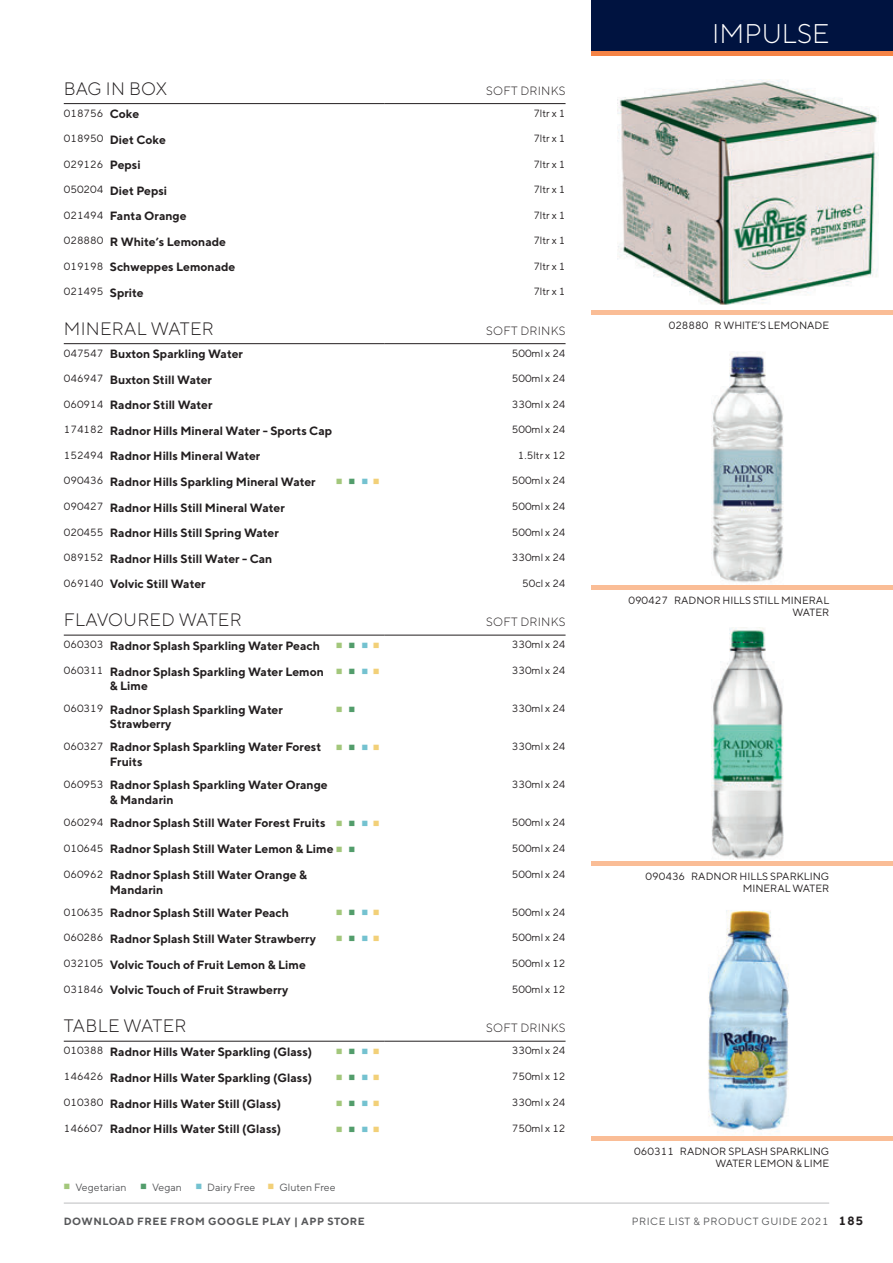
<style>
.page{position:relative;width:893px;height:1263px;background:#fff}
.page>*{position:absolute;margin:0;border:0;box-sizing:border-box;transform-origin:0 0}
.t1{font:300 27px "TT Norms";color:#fff}
.t2{font:300 18px "TT Norms";letter-spacing:.02em;color:#231f20}
.t3{font:18px "Wingdings";color:#a3c77b}
.t4{font:700 12px/14.4px "TT Norms";color:#231f20}
.t5{font:300 12px "TT Norms";letter-spacing:.02em;color:#231f20}
.t6{font:10.5px/12px "TT Norms";color:#231f20;text-align:right}
.t7{font:10.5px "TT Norms";color:#57585a}
.t8{font:700 10.5px "TT Norms";letter-spacing:.05em;color:#57585a}
.t9{font:10.5px "TT Norms";letter-spacing:.05em;color:#57585a}
.s1{font-weight:700;font-size:12px}
.s2{font-weight:400;font-size:10.5px}
.s3{color:#a3c77b}
.s4{color:#529d6b}
.s5{color:#74c2d0}
.s6{color:#f2d078}
.s7{font-weight:700;font-size:12px;color:#231f20}
</style>
<div class="page">
<img style="left:618px;top:79px;width:261px;height:226px">
<img style="left:712px;top:352px;width:73px;height:234px">
<img style="left:711px;top:627px;width:73px;height:232px">
<img style="left:708px;top:910px;width:81px;height:224px">
<div style="left:591px;top:0;width:302px;height:51px;background:#001340"></div>
<div style="left:591px;top:310px;width:302px;height:5px;background:#fabd96"></div>
<hr style="left:591px;top:586px;width:302px;height:4px;background:#fabd96">
<hr style="left:591px;top:861px;width:302px;height:4px;background:#fabd96">
<div style="left:591px;top:1136px;width:302px;height:5px;background:#fabd96"></div>
<hr style="left:591px;top:51px;width:302px;height:4px;background:#f58345">
<hr style="left:64px;top:103px;width:321px;height:1px;background:#231f20">
<hr style="left:385px;top:103px;width:181px;height:1px;background:#231f20">
<hr style="left:64px;top:343px;width:321px;height:1px;background:#231f20">
<hr style="left:385px;top:343px;width:181px;height:1px;background:#231f20">
<hr style="left:64px;top:635px;width:321px;height:1px;background:#231f20">
<hr style="left:385px;top:635px;width:181px;height:1px;background:#231f20">
<hr style="left:64px;top:1041px;width:321px;height:1px;background:#231f20">
<hr style="left:385px;top:1041px;width:181px;height:1px;background:#231f20">
<hr style="left:64px;top:1203px;width:765px;height:1px;background:#bcbdc0">
<h2 class="t2" style="left:64px;top:77px;width:105px">BAG IN BOX</h2>
<p class="t5" style="left:486px;top:83px;width:81px">SOFT DRINKS</p>
<p class="t6" style="left:64px;top:107px;width:77px">018756 <span class="s1">Coke</span></p>
<p class="t6" style="left:533px;top:107px;width:34px">7ltr x 1</p>
<p class="t4" style="left:64px;top:132px;width:104px"><span class="s2">018950</span> Diet Coke</p>
<p class="t6" style="left:533px;top:132px;width:34px">7ltr x 1</p>
<p class="t6" style="left:64px;top:158px;width:78px">029126 <span class="s1">Pepsi</span></p>
<p class="t6" style="left:533px;top:158px;width:34px">7ltr x 1</p>
<p class="t4" style="left:64px;top:183px;width:105px"><span class="s2">050204</span> Diet Pepsi</p>
<p class="t6" style="left:533px;top:183px;width:34px">7ltr x 1</p>
<p class="t4" style="left:64px;top:209px;width:124px"><span class="s2">021494</span> Fanta Orange</p>
<p class="t6" style="left:533px;top:209px;width:34px">7ltr x 1</p>
<p class="t4" style="left:64px;top:234px;width:164px"><span class="s2">028880</span> R White’s Lemonade</p>
<p class="t6" style="left:533px;top:234px;width:34px">7ltr x 1</p>
<p class="t4" style="left:64px;top:260px;width:173px"><span class="s2">019198</span> Schweppes Lemonade</p>
<p class="t6" style="left:533px;top:260px;width:34px">7ltr x 1</p>
<p class="t6" style="left:64px;top:285px;width:81px">021495 <span class="s1">Sprite</span></p>
<p class="t6" style="left:533px;top:285px;width:34px">7ltr x 1</p>
<h2 class="t2" style="left:64px;top:317px;width:151px">MINERAL WATER</h2>
<p class="t5" style="left:486px;top:323px;width:81px">SOFT DRINKS</p>
<p class="t4" style="left:64px;top:347px;width:181px"><span class="s2">047547</span> Buxton Sparkling Water</p>
<p class="t6" style="left:512px;top:347px;width:55px">500ml x 24</p>
<p class="t4" style="left:64px;top:372px;width:150px"><span class="s2">046947</span> Buxton Still Water</p>
<p class="t6" style="left:512px;top:372px;width:55px">500ml x 24</p>
<p class="t4" style="left:64px;top:398px;width:150px"><span class="s2">060914</span> Radnor Still Water</p>
<p class="t6" style="left:512px;top:398px;width:55px">330ml x 24</p>
<p class="t4" style="left:64px;top:423px;width:270px"><span class="s2">174182</span> Radnor Hills Mineral Water - Sports Cap</p>
<p class="t6" style="left:512px;top:423px;width:55px">500ml x 24</p>
<p class="t4" style="left:64px;top:449px;width:198px"><span class="s2">152494</span> Radnor Hills Mineral Water</p>
<p class="t6" style="left:518px;top:449px;width:49px">1.5ltr x 12</p>
<p class="t4" style="left:64px;top:474px;width:318px"><span class="s2">090436</span> Radnor Hills Sparkling Mineral Water <span class="s3">▪</span> <span class="s4">▪</span> <span class="s5">▪</span> <span class="s6">▪</span></p>
<p class="t6" style="left:512px;top:474px;width:55px">500ml x 24</p>
<p class="t4" style="left:64px;top:500px;width:222px"><span class="s2">090427</span> Radnor Hills Still Mineral Water</p>
<p class="t6" style="left:512px;top:500px;width:55px">500ml x 24</p>
<p class="t4" style="left:64px;top:525px;width:217px"><span class="s2">020455</span> Radnor Hills Still Spring Water</p>
<p class="t6" style="left:512px;top:526px;width:55px">500ml x 24</p>
<p class="t4" style="left:64px;top:551px;width:210px"><span class="s2">089152</span> Radnor Hills Still Water - Can</p>
<p class="t6" style="left:512px;top:551px;width:55px">330ml x 24</p>
<p class="t4" style="left:64px;top:576px;width:143px"><span class="s2">069140</span> Volvic Still Water</p>
<p class="t6" style="left:522px;top:577px;width:45px">50cl x 24</p>
<h2 class="t2" style="left:64px;top:609px;width:179px">FLAVOURED WATER</h2>
<p class="t5" style="left:486px;top:615px;width:81px">SOFT DRINKS</p>
<p class="t4" style="left:64px;top:638px;width:318px"><span class="s2">060303</span> Radnor Splash Sparkling Water Peach <span class="s3">▪</span> <span class="s4">▪</span> <span class="s5">▪</span> <span class="s6">▪</span></p>
<p class="t6" style="left:512px;top:638px;width:55px">330ml x 24</p>
<p class="t4" style="left:110px;top:664px;width:216px;text-indent:-46px"><span class="s2">060311</span> Radnor Splash Sparkling Water Lemon &amp; Lime</p>
<h2 class="t3" style="left:335px;top:662px;width:47px">▪<span class="s4">▪</span><span class="s5">▪</span><span class="s6">▪</span></h2>
<p class="t6" style="left:512px;top:664px;width:55px">330ml x 24</p>
<p class="t4" style="left:110px;top:702px;width:175px;text-indent:-46px"><span class="s2">060319</span> Radnor Splash Sparkling Water<br>Strawberry</p>
<p class="t6" style="left:512px;top:702px;width:55px">330ml x 24</p>
<p class="t4" style="left:110px;top:740px;width:213px;text-indent:-46px"><span class="s2">060327</span> Radnor Splash Sparkling Water Forest<br>Fruits</p>
<h2 class="t3" style="left:335px;top:738px;width:47px">▪<span class="s4">▪</span><span class="s5">▪</span><span class="s6">▪</span></h2>
<p class="t6" style="left:512px;top:740px;width:55px">330ml x 24</p>
<p class="t4" style="left:110px;top:778px;width:219px;text-indent:-46px"><span class="s2">060953</span> Radnor Splash Sparkling Water Orange &amp; Mandarin</p>
<p class="t6" style="left:512px;top:778px;width:55px">330ml x 24</p>
<p class="t4" style="left:64px;top:816px;width:318px"><span class="s2">060294</span> Radnor Splash Still Water Forest Fruits <span class="s3">▪</span> <span class="s4">▪</span> <span class="s5">▪</span> <span class="s6">▪</span></p>
<p class="t6" style="left:512px;top:816px;width:55px">500ml x 24</p>
<p class="t4" style="left:64px;top:841px;width:294px"><span class="s2">010645</span> Radnor Splash Still Water Lemon &amp; Lime<span class="s3">▪</span> <span class="s4">▪</span></p>
<p class="t6" style="left:512px;top:842px;width:55px">500ml x 24</p>
<p class="t4" style="left:110px;top:867px;width:199px;text-indent:-46px"><span class="s2">060962</span> Radnor Splash Still Water Orange &amp;<br>Mandarin</p>
<p class="t6" style="left:512px;top:868px;width:55px">500ml x 24</p>
<p class="t4" style="left:64px;top:905px;width:227px"><span class="s2">010635</span> Radnor Splash Still Water Peach</p>
<h2 class="t3" style="left:335px;top:903px;width:47px">▪<span class="s4">▪</span><span class="s5">▪</span><span class="s6">▪</span></h2>
<p class="t6" style="left:512px;top:906px;width:55px">500ml x 24</p>
<p class="t4" style="left:64px;top:931px;width:318px"><span class="s2">060286</span> Radnor Splash Still Water Strawberry <span class="s3">▪</span> <span class="s4">▪</span> <span class="s5">▪</span> <span class="s6">▪</span></p>
<p class="t6" style="left:512px;top:931px;width:55px">500ml x 24</p>
<p class="t4" style="left:64px;top:957px;width:244px"><span class="s2">032105</span> Volvic Touch of Fruit Lemon &amp; Lime</p>
<p class="t6" style="left:512px;top:957px;width:55px">500ml x 12</p>
<p class="t4" style="left:64px;top:982px;width:226px"><span class="s2">031846</span> Volvic Touch of Fruit Strawberry</p>
<p class="t6" style="left:512px;top:983px;width:55px">500ml x 12</p>
<h2 class="t2" style="left:64px;top:1015px;width:124px">TABLE WATER</h2>
<p class="t5" style="left:486px;top:1021px;width:81px">SOFT DRINKS</p>
<p class="t4" style="left:64px;top:1044px;width:250px"><span class="s2">010388</span> Radnor Hills Water Sparkling (Glass)</p>
<h2 class="t3" style="left:335px;top:1042px;width:47px">▪<span class="s4">▪</span><span class="s5">▪</span><span class="s6">▪</span></h2>
<p class="t6" style="left:512px;top:1044px;width:55px">330ml x 24</p>
<p class="t4" style="left:64px;top:1070px;width:250px"><span class="s2">146426</span> Radnor Hills Water Sparkling (Glass)</p>
<h2 class="t3" style="left:335px;top:1068px;width:47px">▪<span class="s4">▪</span><span class="s5">▪</span><span class="s6">▪</span></h2>
<p class="t6" style="left:512px;top:1070px;width:55px">750ml x 12</p>
<p class="t4" style="left:64px;top:1096px;width:219px"><span class="s2">010380</span> Radnor Hills Water Still (Glass)</p>
<h2 class="t3" style="left:335px;top:1094px;width:47px">▪<span class="s4">▪</span><span class="s5">▪</span><span class="s6">▪</span></h2>
<p class="t6" style="left:512px;top:1096px;width:55px">330ml x 24</p>
<p class="t4" style="left:64px;top:1122px;width:219px"><span class="s2">146607</span> Radnor Hills Water Still (Glass)</p>
<h2 class="t3" style="left:335px;top:1120px;width:47px">▪<span class="s4">▪</span><span class="s5">▪</span><span class="s6">▪</span></h2>
<p class="t6" style="left:512px;top:1122px;width:55px">750ml x 12</p>
<p class="t7" style="left:63px;top:1180px;width:274px"><span class="s3">▪</span> Vegetarian <span class="s4">▪</span> Vegan <span class="s5">▪</span> Dairy Free <span class="s6">▪</span> Gluten Free</p>
<h1 class="t1" style="left:712px;top:16px;width:118px">IMPULSE</h1>
<p class="t6" style="left:669px;top:319px;width:162px">028880 R WHITE’S LEMONADE</p>
<p class="t6" style="left:628px;top:594px;width:202px">090427 RADNOR HILLS STILL MINERAL<br>WATER</p>
<p class="t6" style="left:645px;top:870px;width:185px">090436 RADNOR HILLS SPARKLING<br>MINERAL WATER</p>
<p class="t6" style="left:634px;top:1145px;width:196px">060311 RADNOR SPLASH SPARKLING<br>WATER LEMON &amp; LIME</p>
<p class="t8" style="left:64px;top:1214px;width:303px">DOWNLOAD FREE FROM GOOGLE PLAY | APP STORE</p>
<p class="t9" style="left:632px;top:1214px;width:233px">PRICE LIST &amp; PRODUCT GUIDE 2021 <span class="s7">185</span></p>
</div>
